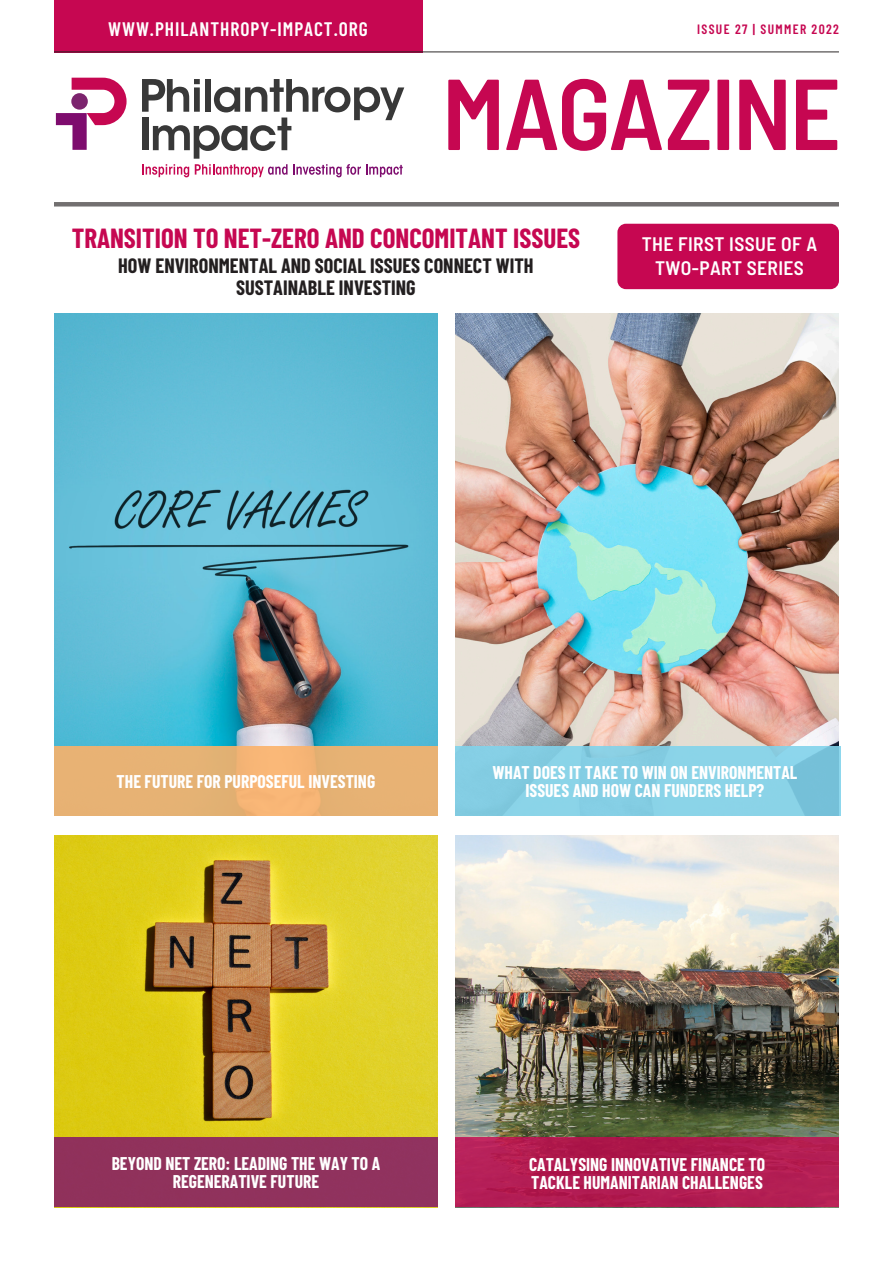
<style>
.page{position:relative;width:893px;height:1263px;background:#fff}
.page>*{position:absolute;margin:0;border:0;box-sizing:border-box;transform-origin:0 0}
.Contents{font:600 semi-condensed 100.5px "Barlow";letter-spacing:-.025em;color:#c60751}
.Place_headline_1{font:700 27px "Barlow Condensed";color:#c60751}
.Place_headline_1-2{font:700 20.25px/21.3px "Barlow Condensed";color:#231f20;text-align:center}
.Place_headline_1-3{font:600 semi-condensed 19.5px "Barlow";letter-spacing:.02em;color:#fff}
.t1{font:600 19.5px "Barlow Condensed";letter-spacing:.05em;color:#fff}
.Place_headline_2{font:700 18px/18px "Barlow Condensed";color:#fff;text-align:center}
.t2{font:600 13.5px "Barlow Condensed";letter-spacing:.1em;color:#c60751}
</style>
<div class="page">
<img style="left:54px;top:313px;width:384px;height:433px">
<img style="left:455px;top:313px;width:384px;height:433px">
<svg style="left:455px;top:746px;width:386px;height:69px;background:#85cee4"></svg>
<div style="left:54px;top:0;width:368px;height:53px;background:#c60751"></div>
<div style="left:54px;top:202px;width:785px;height:5px;background:#726f70"></div>
<svg style="left:142px;top:79px;width:262px;height:98px"></svg>
<svg style="left:56px;top:78px;width:71px;height:72px"></svg>
<hr style="left:54px;top:51px;width:785px;height:2px;background:#231f20">
<div style="left:617px;top:224px;width:222px;height:65px;background:#c60751;border-radius:9px"></div>
<img style="left:54px;top:835px;width:384px;height:302px">
<img style="left:455px;top:835px;width:384px;height:302px">
<div style="left:54px;top:1137px;width:384px;height:70px;background:#90325d"></div>
<div style="left:455px;top:1137px;width:384px;height:70px;background:#b21c53"></div>
<svg style="left:54px;top:746px;width:384px;height:69px;background:#e9b274"></svg>
<p class="t1" style="left:108px;top:16px;width:261px">WWW.PHILANTHROPY-IMPACT.ORG</p>
<p class="t2" style="left:697px;top:20px;width:143px">ISSUE 27 | SUMMER 2022</p>
<p class="Contents" style="left:442px;top:41px;width:400px">MAGAZINE</p>
<p class="Place_headline_1" style="left:72px;top:219px;width:510px">TRANSITION TO NET-ZERO AND CONCOMITANT ISSUES</p>
<p class="Place_headline_1-2" style="left:118px;top:254px;width:417px">HOW ENVIRONMENTAL AND SOCIAL ISSUES CONNECT WITH<br>SUSTAINABLE INVESTING</p>
<p class="Place_headline_1-3" style="left:642px;top:230px;width:177px">THE FIRST ISSUE OF A</p>
<p class="Place_headline_1-3" style="left:655px;top:254px;width:150px">TWO-PART SERIES</p>
<p class="Place_headline_2" style="left:117px;top:772px;width:260px">THE FUTURE FOR PURPOSEFUL INVESTING</p>
<p class="Place_headline_2" style="left:492px;top:763px;width:307px">WHAT DOES IT TAKE TO WIN ON ENVIRONMENTAL<br>ISSUES AND HOW CAN FUNDERS HELP?</p>
<p class="Place_headline_2" style="left:112px;top:1154px;width:270px">BEYOND NET ZERO: LEADING THE WAY TO A<br>REGENERATIVE FUTURE</p>
<p class="Place_headline_2" style="left:529px;top:1154px;width:238px;text-align:left">CATALYSING INNOVATIVE FINANCE TO<br>TACKLE HUMANITARIAN CHALLENGES</p>
</div>
